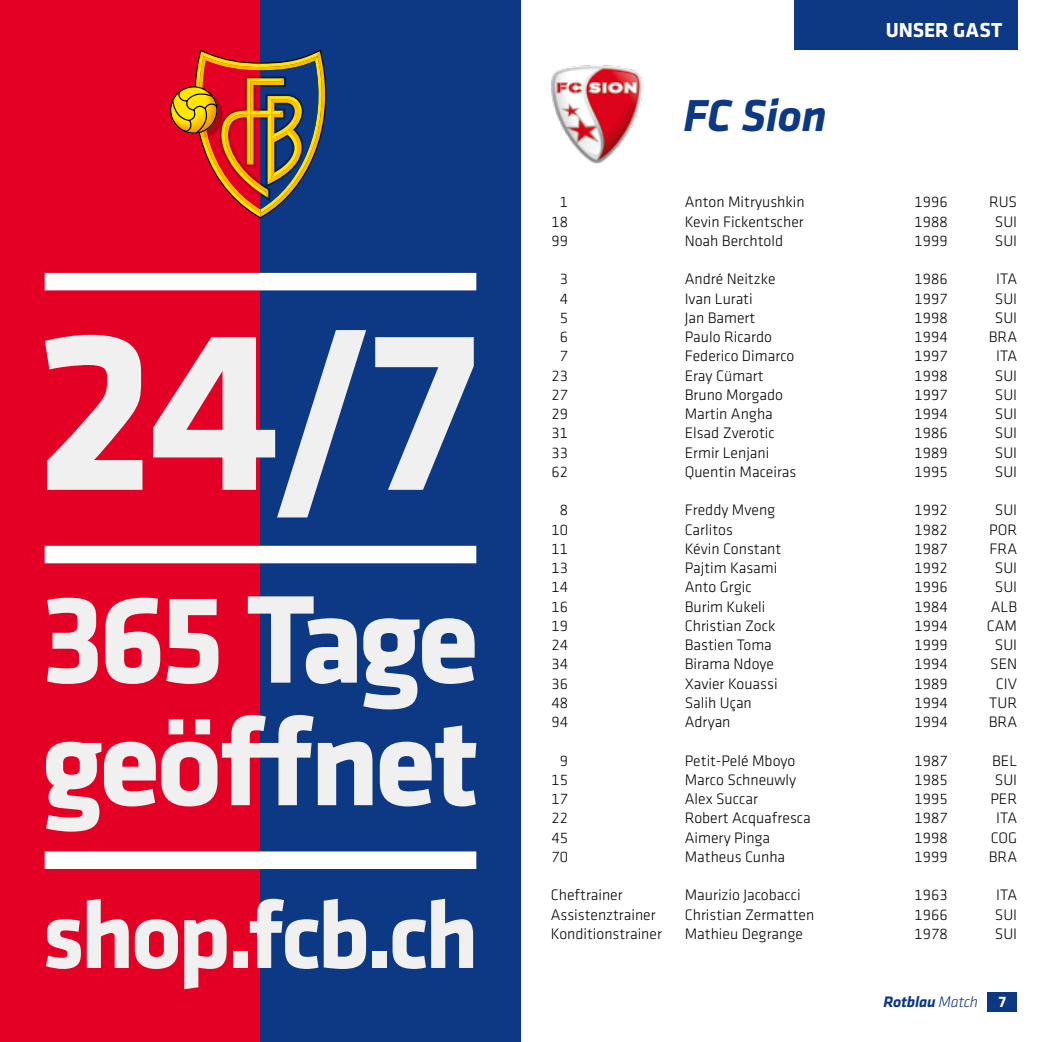
<style>
.page{position:relative;width:1042px;height:1042px;background:#fff}
.page>*{position:absolute;margin:0;border:0;box-sizing:border-box;transform-origin:0 0}
.t1{font:700 236.25px "Klavika";color:#f0f0f0}
.t2{font:700 129.5px "Klavika";letter-spacing:-.04em;color:#f0f0f0}
.t3{font:700 127.75px "Klavika";letter-spacing:-.035em;color:#f0f0f0}
.t4{font:700 98px "Klavika";letter-spacing:-.04em;color:#f0f0f0}
.t5{font:italic 700 46.38px "Klavika";letter-spacing:-.01em;color:#0d3884}
.t6{font:700 21px "Klavika";letter-spacing:-.005em;color:#fff}
.t7{font:300 15.75px "Klavika";color:#000}
.t8{font:italic 700 15.75px "Klavika";letter-spacing:-.015em;color:#0d3884}
.t9{font:700 15.75px "Klavika";color:#fff}
.s1{font-weight:300}
</style>
<div class="page">
<div style="left:987px;top:992px;width:30px;height:20px;background:#0d3884"></div>
<div style="left:794px;top:0;width:223px;height:50px;background:#0d3884"></div>
<div style="left:0;top:0;width:260px;height:1042px;background:#e40024"></div>
<div style="left:260px;top:0;width:261px;height:1042px;background:#0d3884"></div>
<svg style="left:171px;top:50px;width:155px;height:168px"></svg>
<div style="left:45px;top:273px;width:431px;height:17px;background:#fff"></div>
<div style="left:45px;top:546px;width:431px;height:17px;background:#fff"></div>
<div style="left:45px;top:851px;width:431px;height:18px;background:#fff"></div>
<img style="left:551px;top:65px;width:92px;height:98px">
<h1 class="t1" style="left:35px;top:240px;width:444px">24/7</h1>
<h2 class="t2" style="left:41px;top:546px;width:440px">365 Tage</h2>
<h3 class="t3" style="left:42px;top:670px;width:439px">geöffnet</h3>
<h3 class="t4" style="left:42px;top:864px;width:438px">shop.fcb.ch</h3>
<h3 class="t5" style="left:683px;top:83px;width:145px">FC Sion</h3>
<h3 class="t6" style="left:886px;top:15px;width:118px">UNSER GAST</h3>
<p class="t7" style="left:560px;top:193px;width:10px">1</p>
<p class="t7" style="left:685px;top:193px;width:121px">Anton Mitryushkin</p>
<p class="t7" style="left:914px;top:193px;width:35px">1996</p>
<p class="t7" style="left:989px;top:193px;width:30px">RUS</p>
<p class="t7" style="left:551px;top:212px;width:18px">18</p>
<p class="t7" style="left:685px;top:212px;width:121px">Kevin Fickentscher</p>
<p class="t7" style="left:914px;top:212px;width:35px">1988</p>
<p class="t7" style="left:995px;top:212px;width:24px">SUI</p>
<p class="t7" style="left:551px;top:231px;width:18px">99</p>
<p class="t7" style="left:685px;top:231px;width:100px">Noah Berchtold</p>
<p class="t7" style="left:914px;top:231px;width:35px">1999</p>
<p class="t7" style="left:995px;top:231px;width:24px">SUI</p>
<p class="t7" style="left:560px;top:270px;width:10px">3</p>
<p class="t7" style="left:685px;top:270px;width:92px">André Neitzke</p>
<p class="t7" style="left:914px;top:270px;width:35px">1986</p>
<p class="t7" style="left:996px;top:270px;width:22px">ITA</p>
<p class="t7" style="left:560px;top:289px;width:10px">4</p>
<p class="t7" style="left:685px;top:289px;width:70px">Ivan Lurati</p>
<p class="t7" style="left:914px;top:289px;width:35px">1997</p>
<p class="t7" style="left:995px;top:289px;width:24px">SUI</p>
<p class="t7" style="left:560px;top:308px;width:10px">5</p>
<p class="t7" style="left:685px;top:308px;width:72px">Jan Bamert</p>
<p class="t7" style="left:914px;top:308px;width:35px">1998</p>
<p class="t7" style="left:995px;top:308px;width:24px">SUI</p>
<p class="t7" style="left:560px;top:327px;width:10px">6</p>
<p class="t7" style="left:685px;top:327px;width:89px">Paulo Ricardo</p>
<p class="t7" style="left:914px;top:327px;width:35px">1994</p>
<p class="t7" style="left:989px;top:327px;width:30px">BRA</p>
<p class="t7" style="left:560px;top:347px;width:10px">7</p>
<p class="t7" style="left:685px;top:347px;width:111px">Federico Dimarco</p>
<p class="t7" style="left:914px;top:347px;width:35px">1997</p>
<p class="t7" style="left:996px;top:347px;width:22px">ITA</p>
<p class="t7" style="left:551px;top:366px;width:18px">23</p>
<p class="t7" style="left:685px;top:366px;width:80px">Eray Cümart</p>
<p class="t7" style="left:914px;top:366px;width:35px">1998</p>
<p class="t7" style="left:995px;top:366px;width:24px">SUI</p>
<p class="t7" style="left:551px;top:385px;width:18px">27</p>
<p class="t7" style="left:685px;top:385px;width:100px">Bruno Morgado</p>
<p class="t7" style="left:914px;top:385px;width:35px">1997</p>
<p class="t7" style="left:995px;top:385px;width:24px">SUI</p>
<p class="t7" style="left:551px;top:404px;width:18px">29</p>
<p class="t7" style="left:685px;top:404px;width:90px">Martin Angha</p>
<p class="t7" style="left:914px;top:404px;width:35px">1994</p>
<p class="t7" style="left:995px;top:404px;width:24px">SUI</p>
<p class="t7" style="left:551px;top:424px;width:18px">31</p>
<p class="t7" style="left:685px;top:424px;width:91px">Elsad Zverotic</p>
<p class="t7" style="left:914px;top:424px;width:35px">1986</p>
<p class="t7" style="left:995px;top:424px;width:24px">SUI</p>
<p class="t7" style="left:551px;top:443px;width:18px">33</p>
<p class="t7" style="left:685px;top:443px;width:86px">Ermir Lenjani</p>
<p class="t7" style="left:914px;top:443px;width:35px">1989</p>
<p class="t7" style="left:995px;top:443px;width:24px">SUI</p>
<p class="t7" style="left:551px;top:462px;width:18px">62</p>
<p class="t7" style="left:685px;top:462px;width:113px">Quentin Maceiras</p>
<p class="t7" style="left:914px;top:462px;width:35px">1995</p>
<p class="t7" style="left:995px;top:462px;width:24px">SUI</p>
<p class="t7" style="left:560px;top:501px;width:10px">8</p>
<p class="t7" style="left:685px;top:501px;width:92px">Freddy Mveng</p>
<p class="t7" style="left:914px;top:501px;width:35px">1992</p>
<p class="t7" style="left:995px;top:501px;width:24px">SUI</p>
<p class="t7" style="left:551px;top:520px;width:18px">10</p>
<p class="t7" style="left:685px;top:520px;width:50px">Carlitos</p>
<p class="t7" style="left:914px;top:520px;width:35px">1982</p>
<p class="t7" style="left:989px;top:520px;width:30px">POR</p>
<p class="t7" style="left:551px;top:539px;width:18px">11</p>
<p class="t7" style="left:685px;top:539px;width:98px">Kévin Constant</p>
<p class="t7" style="left:914px;top:539px;width:35px">1987</p>
<p class="t7" style="left:989px;top:539px;width:29px">FRA</p>
<p class="t7" style="left:551px;top:558px;width:18px">13</p>
<p class="t7" style="left:685px;top:558px;width:94px">Pajtim Kasami</p>
<p class="t7" style="left:914px;top:558px;width:35px">1992</p>
<p class="t7" style="left:995px;top:558px;width:24px">SUI</p>
<p class="t7" style="left:551px;top:578px;width:18px">14</p>
<p class="t7" style="left:685px;top:578px;width:68px">Anto Grgic</p>
<p class="t7" style="left:914px;top:578px;width:35px">1996</p>
<p class="t7" style="left:995px;top:578px;width:24px">SUI</p>
<p class="t7" style="left:551px;top:597px;width:18px">16</p>
<p class="t7" style="left:685px;top:597px;width:82px">Burim Kukeli</p>
<p class="t7" style="left:914px;top:597px;width:35px">1984</p>
<p class="t7" style="left:991px;top:597px;width:28px">ALB</p>
<p class="t7" style="left:551px;top:616px;width:18px">19</p>
<p class="t7" style="left:685px;top:616px;width:92px">Christian Zock</p>
<p class="t7" style="left:914px;top:616px;width:35px">1994</p>
<p class="t7" style="left:987px;top:616px;width:32px">CAM</p>
<p class="t7" style="left:551px;top:635px;width:18px">24</p>
<p class="t7" style="left:685px;top:635px;width:89px">Bastien Toma</p>
<p class="t7" style="left:914px;top:635px;width:35px">1999</p>
<p class="t7" style="left:995px;top:635px;width:24px">SUI</p>
<p class="t7" style="left:551px;top:655px;width:18px">34</p>
<p class="t7" style="left:685px;top:655px;width:91px">Birama Ndoye</p>
<p class="t7" style="left:914px;top:655px;width:35px">1994</p>
<p class="t7" style="left:990px;top:655px;width:29px">SEN</p>
<p class="t7" style="left:551px;top:674px;width:18px">36</p>
<p class="t7" style="left:685px;top:674px;width:94px">Xavier Kouassi</p>
<p class="t7" style="left:914px;top:674px;width:35px">1989</p>
<p class="t7" style="left:996px;top:674px;width:23px">CIV</p>
<p class="t7" style="left:551px;top:693px;width:18px">48</p>
<p class="t7" style="left:685px;top:693px;width:69px">Salih Uçan</p>
<p class="t7" style="left:914px;top:693px;width:35px">1994</p>
<p class="t7" style="left:989px;top:693px;width:29px">TUR</p>
<p class="t7" style="left:551px;top:712px;width:18px">94</p>
<p class="t7" style="left:685px;top:712px;width:47px">Adryan</p>
<p class="t7" style="left:914px;top:712px;width:35px">1994</p>
<p class="t7" style="left:989px;top:712px;width:30px">BRA</p>
<p class="t7" style="left:560px;top:751px;width:10px">9</p>
<p class="t7" style="left:685px;top:751px;width:112px">Petit-Pelé Mboyo</p>
<p class="t7" style="left:914px;top:751px;width:35px">1987</p>
<p class="t7" style="left:992px;top:751px;width:27px">BEL</p>
<p class="t7" style="left:551px;top:770px;width:18px">15</p>
<p class="t7" style="left:685px;top:770px;width:113px">Marco Schneuwly</p>
<p class="t7" style="left:914px;top:770px;width:35px">1985</p>
<p class="t7" style="left:995px;top:770px;width:24px">SUI</p>
<p class="t7" style="left:551px;top:789px;width:18px">17</p>
<p class="t7" style="left:685px;top:789px;width:75px">Alex Succar</p>
<p class="t7" style="left:914px;top:789px;width:35px">1995</p>
<p class="t7" style="left:990px;top:789px;width:28px">PER</p>
<p class="t7" style="left:551px;top:809px;width:18px">22</p>
<p class="t7" style="left:685px;top:809px;width:128px">Robert Acquafresca</p>
<p class="t7" style="left:914px;top:809px;width:35px">1987</p>
<p class="t7" style="left:996px;top:809px;width:22px">ITA</p>
<p class="t7" style="left:551px;top:828px;width:18px">45</p>
<p class="t7" style="left:685px;top:828px;width:87px">Aimery Pinga</p>
<p class="t7" style="left:914px;top:828px;width:35px">1998</p>
<p class="t7" style="left:990px;top:828px;width:28px">COG</p>
<p class="t7" style="left:551px;top:847px;width:18px">70</p>
<p class="t7" style="left:685px;top:847px;width:102px">Matheus Cunha</p>
<p class="t7" style="left:914px;top:847px;width:35px">1999</p>
<p class="t7" style="left:989px;top:847px;width:30px">BRA</p>
<p class="t7" style="left:551px;top:886px;width:73px">Cheftrainer</p>
<p class="t7" style="left:685px;top:886px;width:117px">Maurizio Jacobacci</p>
<p class="t7" style="left:914px;top:886px;width:35px">1963</p>
<p class="t7" style="left:996px;top:886px;width:22px">ITA</p>
<p class="t7" style="left:551px;top:905px;width:106px">Assistenztrainer</p>
<p class="t7" style="left:685px;top:905px;width:131px">Christian Zermatten</p>
<p class="t7" style="left:914px;top:905px;width:35px">1966</p>
<p class="t7" style="left:995px;top:905px;width:24px">SUI</p>
<p class="t7" style="left:551px;top:924px;width:113px">Konditionstrainer</p>
<p class="t7" style="left:685px;top:924px;width:120px">Mathieu Degrange</p>
<p class="t7" style="left:914px;top:924px;width:35px">1978</p>
<p class="t7" style="left:995px;top:924px;width:24px">SUI</p>
<p class="t8" style="left:883px;top:990px;width:96px">Rotblau <span class="s1">Match</span></p>
<p class="t9" style="left:998px;top:990px;width:9px">7</p>
</div>
